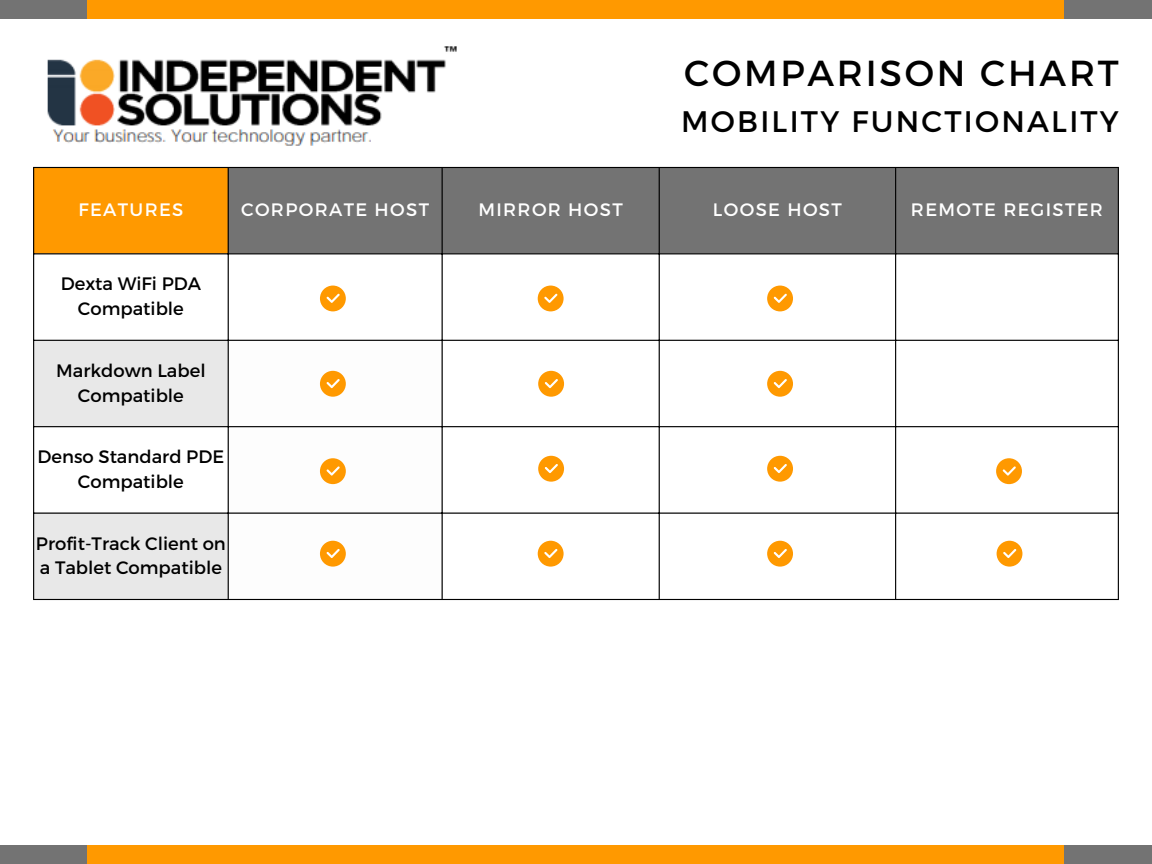
<style>
.page{position:relative;width:1152px;height:864px;background:#fff}
.page>*{position:absolute;margin:0;border:0;box-sizing:border-box;transform-origin:0 0}
.t1{font:36.15px "Montserrat";letter-spacing:.075em;color:#000}
.t2{font:29.7px "Montserrat";letter-spacing:.075em;color:#000}
.t3{font:18px/24.8px "Montserrat";color:#000;text-align:center}
.t4{font:18px "Montserrat";letter-spacing:.075em;color:#fff}
</style>
<div class="page">
<div style="left:33px;top:167px;width:195px;height:87px;background:#f90"></div>
<div style="left:229px;top:168px;width:889px;height:85px;background:#737373"></div>
<svg style="left:34px;top:254px;width:1084px;height:345px"></svg>
<svg style="left:34px;top:341px;width:194px;height:258px;fill:#e8e8e8"></svg>
<svg style="left:229px;top:341px;width:213px;height:258px"></svg>
<hr style="left:33px;top:168px;width:1px;height:431px;background:#000">
<hr style="left:228px;top:168px;width:1px;height:431px;background:#000">
<hr style="left:442px;top:168px;width:1px;height:431px;background:#000">
<hr style="left:659px;top:168px;width:1px;height:431px;background:#000">
<hr style="left:895px;top:168px;width:1px;height:431px;background:#000">
<hr style="left:1118px;top:168px;width:1px;height:431px;background:#000">
<hr style="left:33px;top:167px;width:1086px;height:1px;background:#000">
<hr style="left:33px;top:253px;width:1086px;height:1px;background:#000">
<hr style="left:33px;top:340px;width:1086px;height:1px;background:#000">
<hr style="left:33px;top:426px;width:1086px;height:1px;background:#000">
<hr style="left:33px;top:513px;width:1086px;height:1px;background:#000">
<hr style="left:33px;top:599px;width:1086px;height:1px;background:#000">
<div style="left:538px;top:286px;width:26px;height:25px;background:#f90;border-radius:50%"></div>
<svg style="left:544px;top:294px;width:14px;height:9px"></svg>
<div style="left:767px;top:286px;width:26px;height:25px;background:#f90;border-radius:50%"></div>
<svg style="left:774px;top:294px;width:13px;height:9px"></svg>
<div style="left:538px;top:541px;width:26px;height:26px;background:#f90;border-radius:50%"></div>
<svg style="left:544px;top:549px;width:14px;height:9px"></svg>
<div style="left:996px;top:458px;width:26px;height:26px;background:#f90;border-radius:50%"></div>
<svg style="left:1003px;top:466px;width:13px;height:10px"></svg>
<div style="left:997px;top:541px;width:25px;height:26px;background:#f90;border-radius:50%"></div>
<svg style="left:1003px;top:549px;width:13px;height:9px"></svg>
<div style="left:767px;top:456px;width:26px;height:26px;background:#f90;border-radius:50%"></div>
<svg style="left:774px;top:464px;width:13px;height:9px"></svg>
<div style="left:0;top:0;width:1152px;height:19px;background:#737373"></div>
<div style="left:0;top:845px;width:1152px;height:19px;background:#737373"></div>
<div style="left:88px;top:0;width:976px;height:19px;background:#f90"></div>
<div style="left:88px;top:845px;width:976px;height:19px;background:#f90"></div>
<img style="left:47px;top:46px;width:410px;height:100px">
<div style="left:767px;top:541px;width:26px;height:26px;background:#f90;border-radius:50%"></div>
<svg style="left:774px;top:549px;width:13px;height:9px"></svg>
<div style="left:538px;top:371px;width:26px;height:26px;background:#f90;border-radius:50%"></div>
<svg style="left:545px;top:379px;width:13px;height:9px"></svg>
<div style="left:538px;top:456px;width:26px;height:26px;background:#f90;border-radius:50%"></div>
<svg style="left:545px;top:464px;width:13px;height:9px"></svg>
<div style="left:767px;top:371px;width:26px;height:26px;background:#f90;border-radius:50%"></div>
<svg style="left:774px;top:379px;width:13px;height:9px"></svg>
<div style="left:320px;top:286px;width:26px;height:25px;background:#f90;border-radius:50%"></div>
<svg style="left:326px;top:294px;width:14px;height:9px"></svg>
<div style="left:320px;top:371px;width:26px;height:26px;background:#f90;border-radius:50%"></div>
<svg style="left:326px;top:379px;width:14px;height:9px"></svg>
<div style="left:320px;top:458px;width:26px;height:26px;background:#f90;border-radius:50%"></div>
<svg style="left:326px;top:466px;width:14px;height:10px"></svg>
<div style="left:320px;top:541px;width:26px;height:26px;background:#f90;border-radius:50%"></div>
<svg style="left:326px;top:549px;width:14px;height:9px"></svg>
<p class="t1" style="left:684px;top:49px;width:436px">COMPARISON CHART</p>
<p class="t2" style="left:681px;top:102px;width:439px">MOBILITY FUNCTIONALITY</p>
<p class="t4" style="left:78px;top:198px;width:107px">FEATURES</p>
<p class="t4" style="left:241px;top:198px;width:189px">CORPORATE HOST</p>
<p class="t4" style="left:479px;top:198px;width:146px">MIRROR HOST</p>
<p class="t4" style="left:713px;top:198px;width:131px">LOOSE HOST</p>
<p class="t4" style="left:911px;top:198px;width:194px">REMOTE REGISTER</p>
<p class="t3" style="left:61px;top:271px;width:142px">Dexta WiFi PDA<br>Compatible</p>
<p class="t3" style="left:56px;top:357px;width:151px">Markdown Label<br>Compatible</p>
<p class="t3" style="left:38px;top:444px;width:188px">Denso Standard PDE<br>Compatible</p>
<p class="t3" style="left:36px;top:530px;width:191px;text-align:left">Profit-Track Client on a Tablet Compatible</p>
</div>
